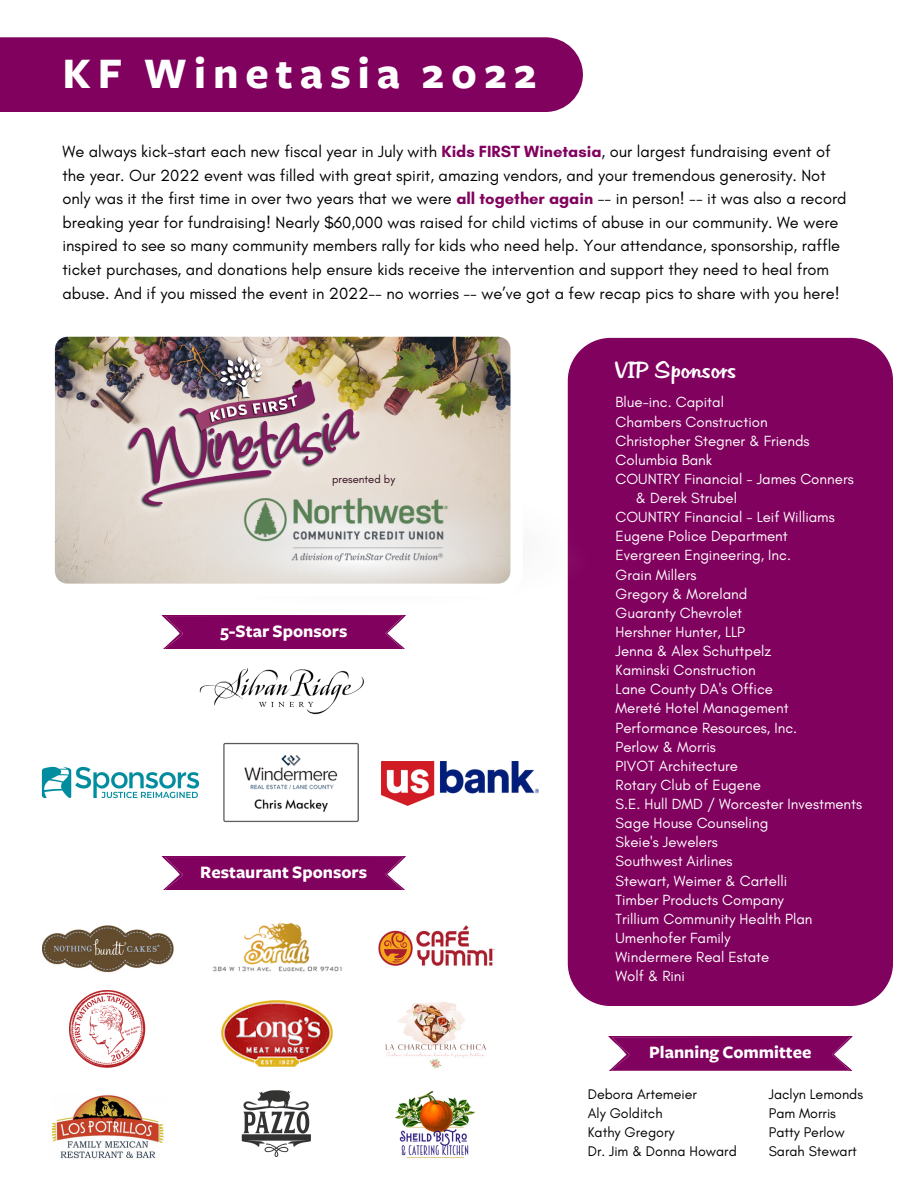
<style>
.page{position:relative;width:918px;height:1188px;background:#fff}
.page>*{position:absolute;margin:0;border:0;box-sizing:border-box;transform-origin:0 0}
.t1{font:700 45.3px "Freight Sans";letter-spacing:.155em;color:#fff}
.t2{font:22.5px "Martina";color:#fff}
.t3{font:700 18.15px "Freight Sans";color:#fff}
.t4{font:16.5px/23.7px "Glacial Indifference";color:#000}
.t5{font:15px "Glacial Indifference";color:#fff}
.t6{font:14.25px "Glacial Indifference";color:#000}
.t7{font:11.25px "Glacial Indifference";color:#300b1c}
.s1{font-weight:700;color:#81015e}
</style>
<div class="page">
<svg style="left:608px;top:1036px;width:245px;height:34px;background:#8b166b"></svg>
<svg style="left:161px;top:615px;width:245px;height:34px;background:#8b166b"></svg>
<img style="left:199px;top:668px;width:165px;height:47px">
<img style="left:42px;top:767px;width:157px;height:32px">
<img style="left:381px;top:762px;width:158px;height:43px">
<img style="left:223px;top:742px;width:136px;height:81px">
<div style="left:0;top:37px;width:583px;height:75px;background:#81015e"></div>
<div style="left:568px;top:338px;width:325px;height:668px;background:#81015e"></div>
<svg style="left:161px;top:856px;width:245px;height:34px;background:#8b166b"></svg>
<img style="left:567px;top:484px;width:15px;height:25px">
<div style="left:567px;top:509px;width:27px;height:98px;background:#81015e"></div>
<img style="left:54px;top:336px;width:457px;height:248px">
<img style="left:51px;top:1095px;width:113px;height:64px">
<img style="left:43px;top:925px;width:130px;height:48px">
<img style="left:222px;top:1001px;width:110px;height:65px">
<img style="left:378px;top:925px;width:117px;height:41px">
<img style="left:385px;top:1002px;width:101px;height:67px">
<img style="left:69px;top:991px;width:77px;height:76px">
<img style="left:241px;top:1090px;width:70px;height:67px">
<img style="left:396px;top:1090px;width:80px;height:68px">
<img style="left:212px;top:922px;width:130px;height:50px">
<p class="t1" style="left:62px;top:51px;width:475px">KF Winetasia 2022</p>
<p class="t4" style="left:62px;top:139px;width:786px">We always kick-start each new fiscal year in July with <span class="s1">Kids FIRST Winetasia</span>, our largest fundraising event of the year. Our 2022 event was filled with great spirit, amazing vendors, and your tremendous generosity. Not only was it the first time in over two years that we were <span class="s1">all together again</span> -- in person! -- it was also a record breaking year for fundraising! Nearly $60,000 was raised for child victims of abuse in our community. We were inspired to see so many community members rally for kids who need help. Your attendance, sponsorship, raffle ticket purchases, and donations help ensure kids receive the intervention and support they need to heal from abuse. And if you missed the event in 2022-- no worries -- we’ve got a few recap pics to share with you here!</p>
<p class="t7" style="left:332px;top:472px;width:65px">presented by</p>
<p class="t3" style="left:220px;top:622px;width:129px">5-Star Sponsors</p>
<p class="t3" style="left:200px;top:863px;width:169px">Restaurant Sponsors</p>
<p class="t2" style="left:616px;top:357px;width:122px">VIP Sponsors</p>
<p class="t5" style="left:616px;top:393px;width:110px">Blue-inc. Capital</p>
<p class="t5" style="left:616px;top:412px;width:154px">Chambers Construction</p>
<p class="t5" style="left:616px;top:431px;width:196px">Christopher Stegner &amp; Friends</p>
<p class="t5" style="left:616px;top:451px;width:98px">Columbia Bank</p>
<p class="t5" style="left:616px;top:470px;width:240px">COUNTRY Financial - James Conners</p>
<p class="t5" style="left:636px;top:489px;width:103px">&amp; Derek Strubel</p>
<p class="t5" style="left:616px;top:508px;width:221px">COUNTRY Financial - Leif Williams</p>
<p class="t5" style="left:616px;top:527px;width:174px">Eugene Police Department</p>
<p class="t5" style="left:616px;top:546px;width:177px">Evergreen Engineering, Inc.</p>
<p class="t5" style="left:616px;top:565px;width:82px">Grain Millers</p>
<p class="t5" style="left:616px;top:584px;width:133px">Gregory &amp; Moreland</p>
<p class="t5" style="left:616px;top:604px;width:128px">Guaranty Chevrolet</p>
<p class="t5" style="left:616px;top:623px;width:131px">Hershner Hunter, LLP</p>
<p class="t5" style="left:616px;top:642px;width:157px">Jenna &amp; Alex Schuttpelz</p>
<p class="t5" style="left:616px;top:661px;width:142px">Kaminski Construction</p>
<p class="t5" style="left:616px;top:680px;width:159px">Lane County DA's Office</p>
<p class="t5" style="left:616px;top:699px;width:175px">Mereté Hotel Management</p>
<p class="t5" style="left:616px;top:718px;width:183px">Performance Resources, Inc.</p>
<p class="t5" style="left:616px;top:737px;width:102px">Perlow &amp; Morris</p>
<p class="t5" style="left:616px;top:757px;width:124px">PIVOT Architecture</p>
<p class="t5" style="left:616px;top:776px;width:147px">Rotary Club of Eugene</p>
<p class="t5" style="left:616px;top:795px;width:248px">S.E. Hull DMD / Worcester Investments</p>
<p class="t5" style="left:616px;top:814px;width:154px">Sage House Counseling</p>
<p class="t5" style="left:616px;top:833px;width:104px">Skeie's Jewelers</p>
<p class="t5" style="left:616px;top:852px;width:118px">Southwest Airlines</p>
<p class="t5" style="left:616px;top:871px;width:173px">Stewart, Weimer &amp; Cartelli</p>
<p class="t5" style="left:616px;top:890px;width:170px">Timber Products Company</p>
<p class="t5" style="left:616px;top:910px;width:198px">Trillium Community Health Plan</p>
<p class="t5" style="left:616px;top:929px;width:117px">Umenhofer Family</p>
<p class="t5" style="left:616px;top:948px;width:155px">Windermere Real Estate</p>
<p class="t5" style="left:616px;top:967px;width:71px">Wolf &amp; Rini</p>
<p class="t3" style="left:649px;top:1044px;width:164px">Planning Committee</p>
<p class="t6" style="left:588px;top:1085px;width:111px">Debora Artemeier</p>
<p class="t6" style="left:588px;top:1104px;width:76px">Aly Golditch</p>
<p class="t6" style="left:588px;top:1123px;width:88px">Kathy Gregory</p>
<p class="t6" style="left:588px;top:1142px;width:150px">Dr. Jim &amp; Donna Howard</p>
<p class="t6" style="left:769px;top:1085px;width:96px">Jaclyn Lemonds</p>
<p class="t6" style="left:769px;top:1104px;width:69px">Pam Morris</p>
<p class="t6" style="left:769px;top:1123px;width:77px">Patty Perlow</p>
<p class="t6" style="left:769px;top:1142px;width:90px">Sarah Stewart</p>
</div>
